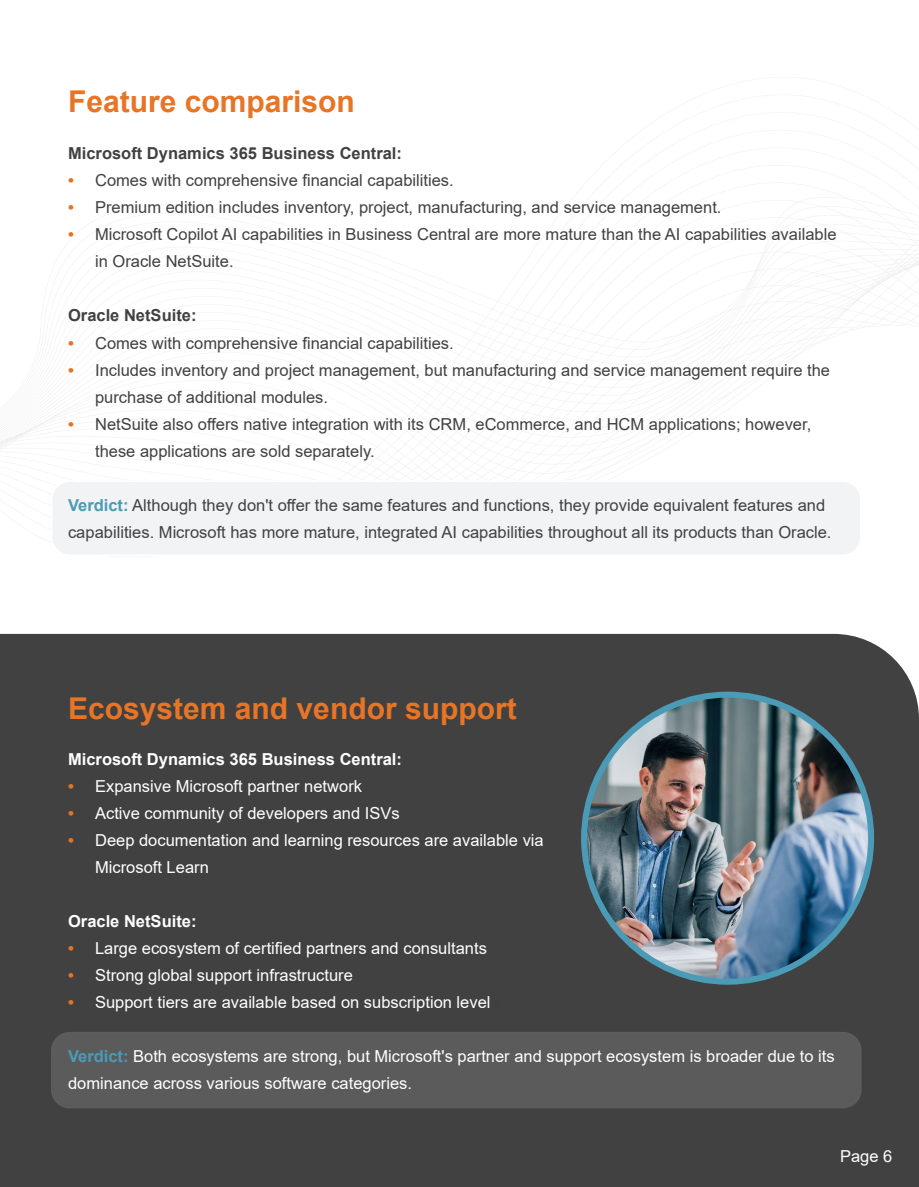
<style>
.page{position:relative;width:919px;height:1187px;background:#fff}
.page>*{position:absolute;margin:0;border:0;box-sizing:border-box;transform-origin:0 0}
.t1{font:700 30px "Arial";color:#e77525}
.t2{font:16.5px/27px "Arial";color:#414142}
.t3{font:16.5px/27px "Arial";color:#fff}
.t4{font:700 16.5px "Arial";color:#414142}
.t5{font:700 16.5px "Arial";color:#fff}
.s1{font-weight:700;color:#e67425}
.s2{font-weight:700;color:#4b9bb6}
.s3{color:#404041}
</style>
<div class="page">
<div style="left:0;top:634px;width:918px;height:552px;background:#414142"></div>
<div style="left:52px;top:481px;width:808px;height:74px;background:#f1f3f4;border-radius:18px"></div>
<div style="left:51px;top:480px;width:810px;height:76px;border:2px solid #fff;border-radius:18px"></div>
<div style="left:52px;top:1032px;width:808px;height:75px;background:#5b5b5c;border-radius:18px"></div>
<div style="left:51px;top:1031px;width:810px;height:77px;border:2px solid #fff;border-radius:18px"></div>
<img style="left:584px;top:694px;width:287px;height:287px;border-radius:143px">
<h1 class="t1" style="left:68px;top:81px;width:288px">Feature comparison</h1>
<p class="t4" style="left:68px;top:142px;width:335px">Microsoft Dynamics 365 Business Central:</p>
<p class="t2" style="left:68px;top:167px;width:387px"><span class="s1">•</span> Comes with comprehensive financial capabilities.</p>
<p class="t2" style="left:68px;top:194px;width:655px"><span class="s1">•</span> Premium edition includes inventory, project, manufacturing, and service management.</p>
<p class="t2" style="left:95px;top:221px;width:743px;text-indent:-27px"><span class="s1">•</span> Microsoft Copilot AI capabilities in Business Central are more mature than the AI capabilities available in Oracle NetSuite.</p>
<p class="t4" style="left:68px;top:304px;width:130px">Oracle NetSuite:</p>
<p class="t2" style="left:68px;top:329px;width:387px"><span class="s1">•</span> Comes with comprehensive financial capabilities.</p>
<p class="t2" style="left:95px;top:356px;width:736px;text-indent:-27px"><span class="s1">•</span> Includes inventory and project management, but manufacturing and service management require the purchase of additional modules.</p>
<p class="t2" style="left:95px;top:410px;width:717px;text-indent:-27px"><span class="s1">•</span> NetSuite also offers native integration with its CRM, eCommerce, and HCM applications; however, these applications are sold separately.</p>
<p class="t2" style="left:68px;top:491px;width:765px"><span class="s2">Verdict:</span> Although they don't offer the same features and functions, they provide equivalent features and capabilities. Microsoft has more mature, integrated AI capabilities throughout all its products than Oracle.</p>
<h1 class="t1" style="left:68px;top:687px;width:450px">Ecosystem and vendor support</h1>
<p class="t5" style="left:68px;top:747px;width:335px">Microsoft Dynamics 365 Business Central:</p>
<p class="t3" style="left:68px;top:772px;width:295px"><span class="s1">•</span> Expansive Microsoft partner network</p>
<p class="t3" style="left:68px;top:799px;width:333px"><span class="s1">•</span> Active community of developers and ISVs</p>
<p class="t3" style="left:95px;top:826px;width:450px;text-indent:-27px"><span class="s1">•</span> Deep documentation and learning resources are available via<br>Microsoft Learn</p>
<p class="t5" style="left:68px;top:909px;width:130px">Oracle NetSuite:</p>
<p class="t3" style="left:68px;top:934px;width:420px"><span class="s1">•</span> Large ecosystem of certified partners and consultants</p>
<p class="t3" style="left:68px;top:961px;width:286px"><span class="s1">•</span> Strong global support infrastructure</p>
<p class="t3" style="left:68px;top:988px;width:437px"><span class="s1">•</span> Support tiers are available based on subscription level<span class="s3">s.</span></p>
<p class="t3" style="left:68px;top:1042px;width:768px"><span class="s2">Verdict:</span> Both ecosystems are strong, but Microsoft's partner and support ecosystem is broader due to its dominance across various software categories.</p>
<p class="t3" style="left:840px;top:1142px;width:54px">Page 6</p>
</div>
